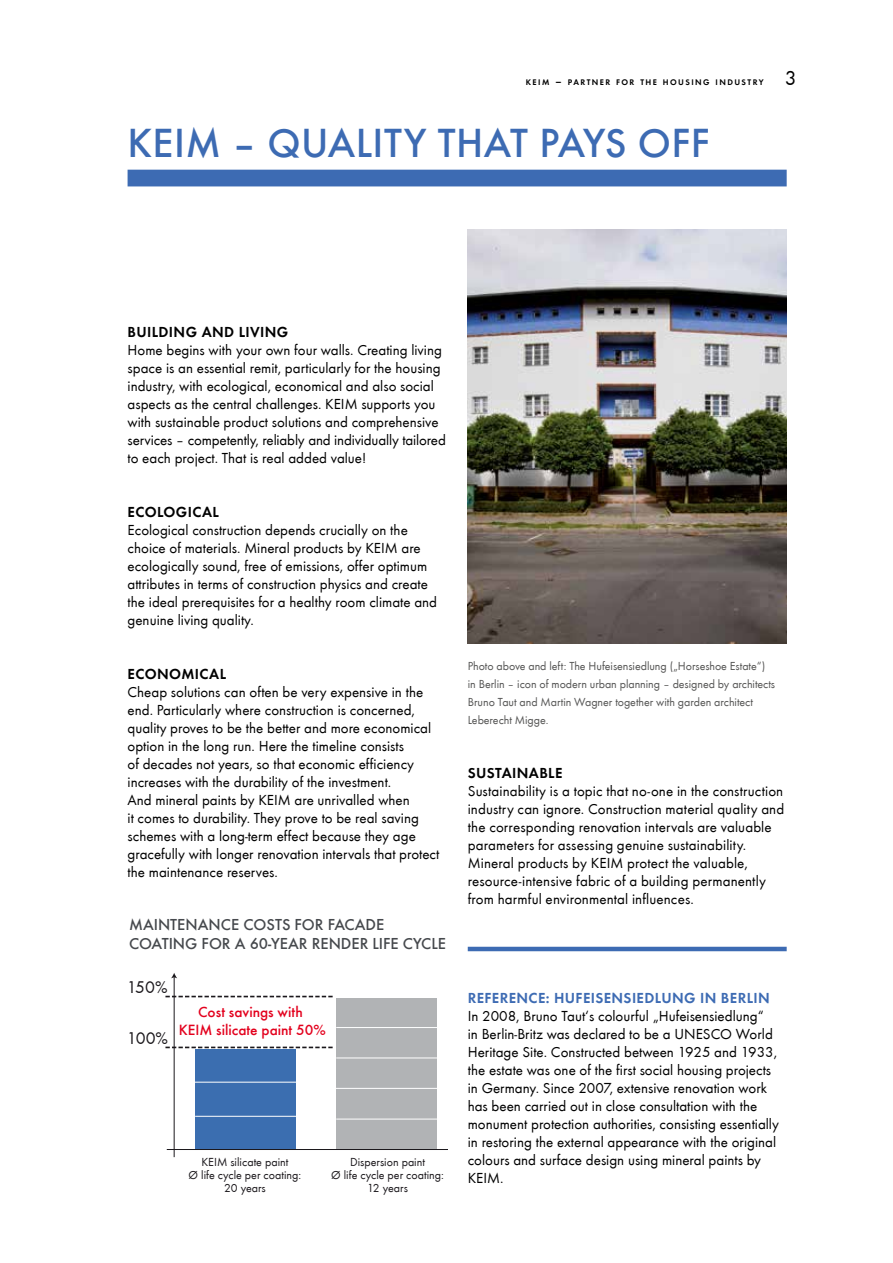
<style>
.page{position:relative;width:893px;height:1263px;background:#fff}
.page>*{position:absolute;margin:0;border:0;box-sizing:border-box;transform-origin:0 0}
.t1{font:500 42px "Futura T";letter-spacing:.01em;color:#3d6bb3}
.t2{font:21px "Futura T Boo";color:#000}
.t3{font:17.55px "Futura T Boo";letter-spacing:-.03em;color:#1b181c}
.t4{font:500 16.35px/19.6px "Futura T";color:#46494d}
.t5{font:500 15.3px/17.5px "Futura T";color:#e3001d;text-align:center}
.t6{font:15px/18px "Futura T Boo";color:#000}
.t7{font:15px "Futura T Dem";letter-spacing:.025em;color:#000}
.t8{font:15px "Futura T Dem";letter-spacing:.025em;color:#3d6bb3}
.t9{font:12px/18px "Futura T Boo";letter-spacing:-.005em;color:#565655}
.t10{font:12px/13.2px "Futura T Boo";color:#1b181c;text-align:center}
.t11{font:8.4px "Futura T Dem";letter-spacing:.17em;color:#000}
.s1{font-size:12px}
</style>
<div class="page">
<div style="left:128px;top:170px;width:659px;height:16px;background:#3d6bb3"></div>
<hr style="left:468px;top:947px;width:319px;height:4px;background:#3d6bb3">
<img style="left:468px;top:229px;width:319px;height:414px">
<svg style="left:165px;top:996px;width:168px;height:1px"></svg>
<svg style="left:165px;top:1046px;width:168px;height:2px"></svg>
<div style="left:195px;top:1048px;width:101px;height:101px;background:#3b6eb0"></div>
<div style="left:336px;top:998px;width:101px;height:151px;background:#b1b3b5"></div>
<hr style="left:194px;top:1082px;width:103px;height:1px;background:#fff">
<hr style="left:195px;top:1116px;width:103px;height:1px;background:#fff">
<hr style="left:336px;top:1027px;width:103px;height:1px;background:#fff">
<hr style="left:336px;top:1058px;width:103px;height:1px;background:#fff">
<hr style="left:335px;top:1088px;width:103px;height:1px;background:#fff">
<hr style="left:336px;top:1119px;width:103px;height:1px;background:#fff">
<hr style="left:174px;top:977px;width:1px;height:180px;background:#1b181c">
<svg style="left:171px;top:973px;width:6px;height:5px"></svg>
<hr style="left:167px;top:1149px;width:280px;height:1px;background:#1b181c">
<p class="t11" style="left:526px;top:77px;width:239px">KEIM <span class="s1">–</span> PARTNER FOR THE HOUSING INDUSTRY</p>
<h2 class="t2" style="left:785px;top:66px;width:13px">3</h2>
<h1 class="t1" style="left:128px;top:119px;width:584px">KEIM – QUALITY THAT PAYS OFF</h1>
<p class="t7" style="left:128px;top:323px;width:162px">BUILDING AND LIVING</p>
<p class="t6" style="left:128px;top:341px;width:320px">Home begins with your own four walls. Creating living space is an essential remit, particularly for the housing industry, with ecological, economical and also social aspects as the central challenges. KEIM supports you with sustainable product solutions and comprehensive services – competently, reliably and individually tailored to each project. That is real added value!</p>
<p class="t7" style="left:128px;top:503px;width:93px">ECOLOGICAL</p>
<p class="t6" style="left:128px;top:521px;width:311px">Ecological construction depends crucially on the choice of materials. Mineral products by KEIM are ecologically sound, free of emissions, offer optimum attributes in terms of construction physics and create the ideal prerequisites for a healthy room climate and genuine living quality.</p>
<p class="t7" style="left:128px;top:665px;width:100px">ECONOMICAL</p>
<p class="t6" style="left:128px;top:683px;width:313px">Cheap solutions can often be very expensive in the end. Particularly where construction is concerned, quality proves to be the better and more economical option in the long run. Here the timeline consists<br>of decades not years, so that economic efficiency increases with the durability of the investment.<br>And mineral paints by KEIM are unrivalled when<br>it comes to durability. They prove to be real saving schemes with a long-term effect because they age gracefully with longer renovation intervals that protect the maintenance reserves.</p>
<p class="t4" style="left:129px;top:914px;width:318px">MAINTENANCE COSTS FOR FACADE<br>COATING FOR A 60-YEAR RENDER LIFE CYCLE</p>
<p class="t3" style="left:127px;top:977px;width:42px">150%</p>
<p class="t3" style="left:127px;top:1028px;width:43px">100%</p>
<p class="t5" style="left:179px;top:1003px;width:149px">Cost savings with<br>KEIM silicate paint 50%</p>
<p class="t10" style="left:189px;top:1155px;width:114px">KEIM silicate paint<br>Ø life cycle per coating:<br>20 years</p>
<p class="t10" style="left:331px;top:1155px;width:114px">Dispersion paint<br>Ø life cycle per coating:<br>12 years</p>
<p class="t9" style="left:468px;top:657px;width:309px">Photo above and left: The Hufeisensiedlung („Horseshoe Estate“) in Berlin – icon of modern urban planning – designed by architects Bruno Taut and Martin Wagner together with garden architect Leberecht Migge.</p>
<p class="t7" style="left:468px;top:764px;width:96px">SUSTAINABLE</p>
<p class="t6" style="left:468px;top:782px;width:318px">Sustainability is a topic that no-one in the construction industry can ignore. Construction material quality and the corresponding renovation intervals are valuable parameters for assessing genuine sustainability.<br>Mineral products by KEIM protect the valuable, resource-intensive fabric of a building permanently from harmful environmental influences.</p>
<p class="t8" style="left:468px;top:989px;width:303px">REFERENCE: HUFEISENSIEDLUNG IN BERLIN</p>
<p class="t6" style="left:468px;top:1007px;width:313px">In 2008, Bruno Taut‘s colourful „Hufeisensiedlung“<br>in Berlin-Britz was declared to be a UNESCO World Heritage Site. Constructed between 1925 and 1933, the estate was one of the first social housing projects in Germany. Since 2007, extensive renovation work has been carried out in close consultation with the monument protection authorities, consisting essentially in restoring the external appearance with the original colours and surface design using mineral paints by KEIM.</p>
</div>
